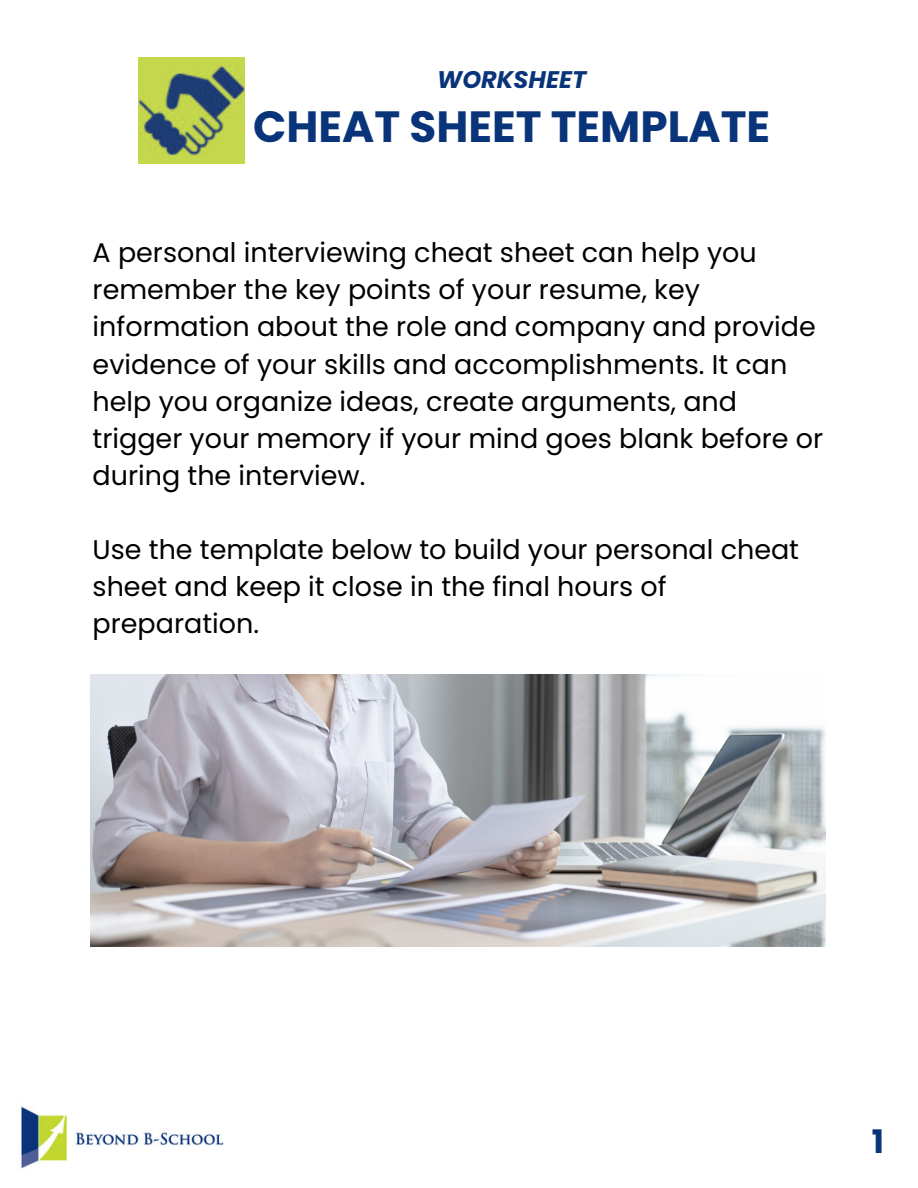
<style>
.page{position:relative;width:918px;height:1188px;background:#fff}
.page>*{position:absolute;margin:0;border:0;box-sizing:border-box;transform-origin:0 0}
.t1{font:700 43.8px "Poppins";color:#09347a}
.t2{font:700 32.4px "Poppins";color:#09347a}
.t3{font:27px/37.2px "Poppins";color:#000}
.t4{font:italic 700 24px "Poppins";color:#09347a}
</style>
<div class="page">
<img style="left:138px;top:58px;width:106px;height:105px">
<img style="left:21px;top:1106px;width:203px;height:63px">
<img style="left:91px;top:674px;width:735px;height:272px">
<p class="t4" style="left:437px;top:63px;width:151px">WORKSHEET</p>
<p class="t1" style="left:253px;top:96px;width:519px">CHEAT SHEET TEMPLATE</p>
<p class="t3" style="left:93px;top:234px;width:732px">A personal interviewing cheat sheet can help you remember the key points of your resume, key information about the role and company and provide evidence of your skills and accomplishments. It can help you organize ideas, create arguments, and trigger your memory if your mind goes blank before or during the interview.</p>
<p class="t3" style="left:93px;top:531px;width:708px">Use the template below to build your personal cheat sheet and keep it close in the final hours of preparation.</p>
<p class="t2" style="left:872px;top:1119px;width:14px">1</p>
</div>
